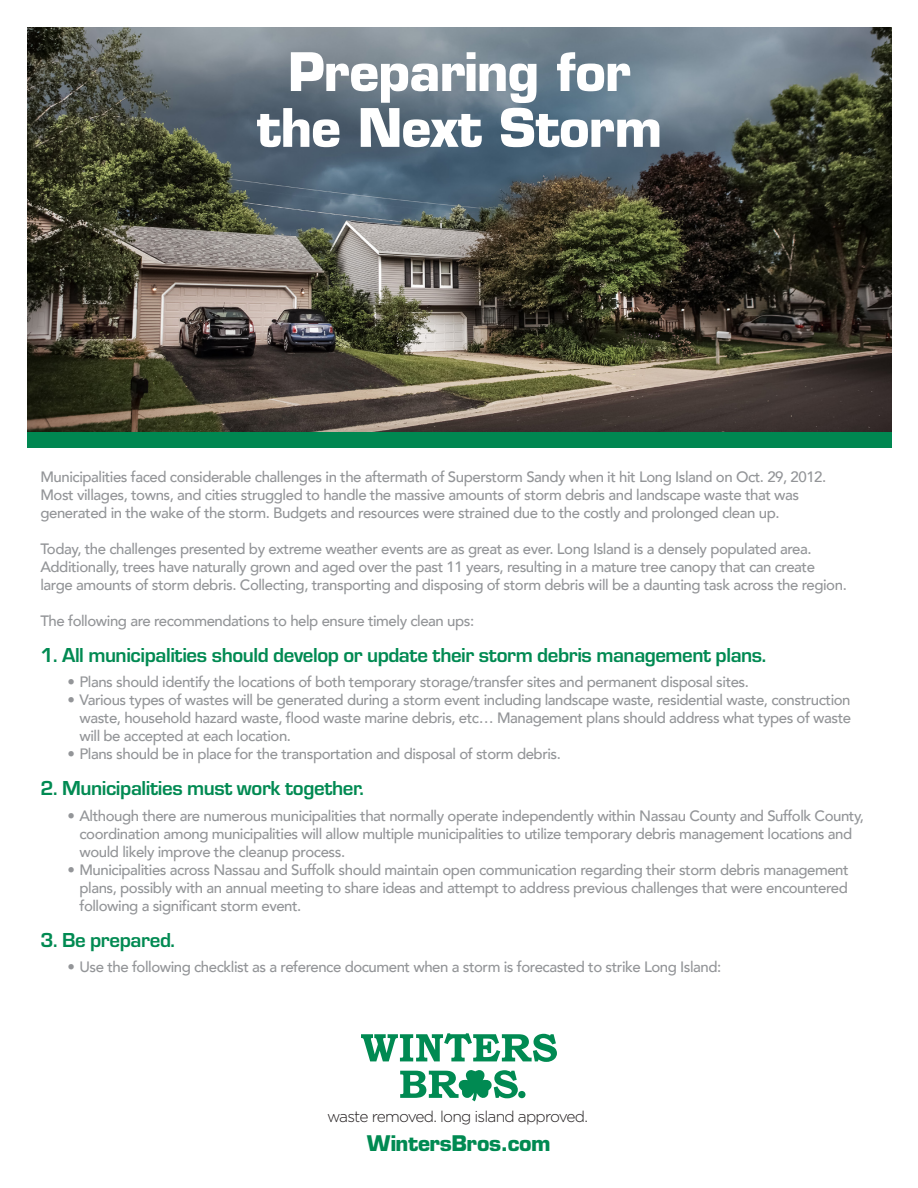
<style>
.page{position:relative;width:918px;height:1188px;background:#fff}
.page>*{position:absolute;margin:0;border:0;box-sizing:border-box;transform-origin:0 0}
.t1{font:700 51.75px "Eurostile LT Std";letter-spacing:-.02em;color:#fff}
.t2{font:700 21px "Eurostile";letter-spacing:-.02em;color:#008a52}
.t3{font:700 21px "Eurostile LT Std";letter-spacing:-.02em;color:#008a52}
.t4{font:300 15.6px "Gotham";letter-spacing:-.05em;color:#231f20}
.t5{font:500 15px/18px "Avenir";letter-spacing:-.03em;color:#939598}
</style>
<div class="page">
<img style="left:27px;top:27px;width:865px;height:405px">
<div style="left:27px;top:432px;width:865px;height:15px;background:#008751"></div>
<svg style="left:361px;top:1033px;width:196px;height:29px"></svg>
<svg style="left:400px;top:1070px;width:125px;height:31px"></svg>
<p class="t1" style="left:288px;top:40px;width:344px">Preparing for</p>
<p class="t1" style="left:256px;top:96px;width:408px">the Next Storm</p>
<p class="t5" style="left:40px;top:467px;width:787px">Municipalities faced considerable challenges in the aftermath of Superstorm Sandy when it hit Long Island on Oct. 29, 2012.</p>
<p class="t5" style="left:40px;top:485px;width:760px">Most villages, towns, and cities struggled to handle the massive amounts of storm debris and landscape waste that was</p>
<p class="t5" style="left:40px;top:503px;width:741px">generated in the wake of the storm. Budgets and resources were strained due to the costly and prolonged clean up.</p>
<p class="t5" style="left:40px;top:539px;width:773px">Today, the challenges presented by extreme weather events are as great as ever. Long Island is a densely populated area.</p>
<p class="t5" style="left:40px;top:557px;width:776px">Additionally, trees have naturally grown and aged over the past 11 years, resulting in a mature tree canopy that can create</p>
<p class="t5" style="left:40px;top:575px;width:808px">large amounts of storm debris. Collecting, transporting and disposing of storm debris will be a daunting task across the region.</p>
<p class="t5" style="left:40px;top:611px;width:435px">The following are recommendations to help ensure timely clean ups:</p>
<p class="t2" style="left:40px;top:640px;width:727px">1. All municipalities should develop or update their storm debris management plans.</p>
<p class="t5" style="left:68px;top:672px;width:683px">• Plans should identify the locations of both temporary storage/transfer sites and permanent disposal sites.</p>
<p class="t5" style="left:68px;top:690px;width:785px;text-align:right">• Various types of wastes will be generated during a storm event including landscape waste, residential waste, construction waste, household hazard waste, flood waste marine debris, etc… Management plans should address what types of waste</p>
<p class="t5" style="left:80px;top:726px;width:213px">will be accepted at each location.</p>
<p class="t5" style="left:68px;top:744px;width:495px">• Plans should be in place for the transportation and disposal of storm debris.</p>
<p class="t2" style="left:40px;top:773px;width:325px">2. Municipalities must work together.</p>
<p class="t5" style="left:68px;top:806px;width:798px">• Although there are numerous municipalities that normally operate independently within Nassau County and Suffolk County,</p>
<p class="t5" style="left:80px;top:824px;width:774px">coordination among municipalities will allow multiple municipalities to utilize temporary debris management locations and would likely improve the cleanup process.</p>
<p class="t5" style="left:68px;top:860px;width:783px">• Municipalities across Nassau and Suffolk should maintain open communication regarding their storm debris management</p>
<p class="t5" style="left:80px;top:878px;width:770px">plans, possibly with an annual meeting to share ideas and attempt to address previous challenges that were encountered following a significant storm event.</p>
<p class="t2" style="left:40px;top:925px;width:136px">3. Be prepared.</p>
<p class="t5" style="left:68px;top:957px;width:655px">• Use the following checklist as a reference document when a storm is forecasted to strike Long Island:</p>
<p class="t4" style="left:327px;top:1107px;width:262px">waste removed. long island approved.</p>
<p class="t3" style="left:367px;top:1130px;width:185px">WintersBros.com</p>
</div>
